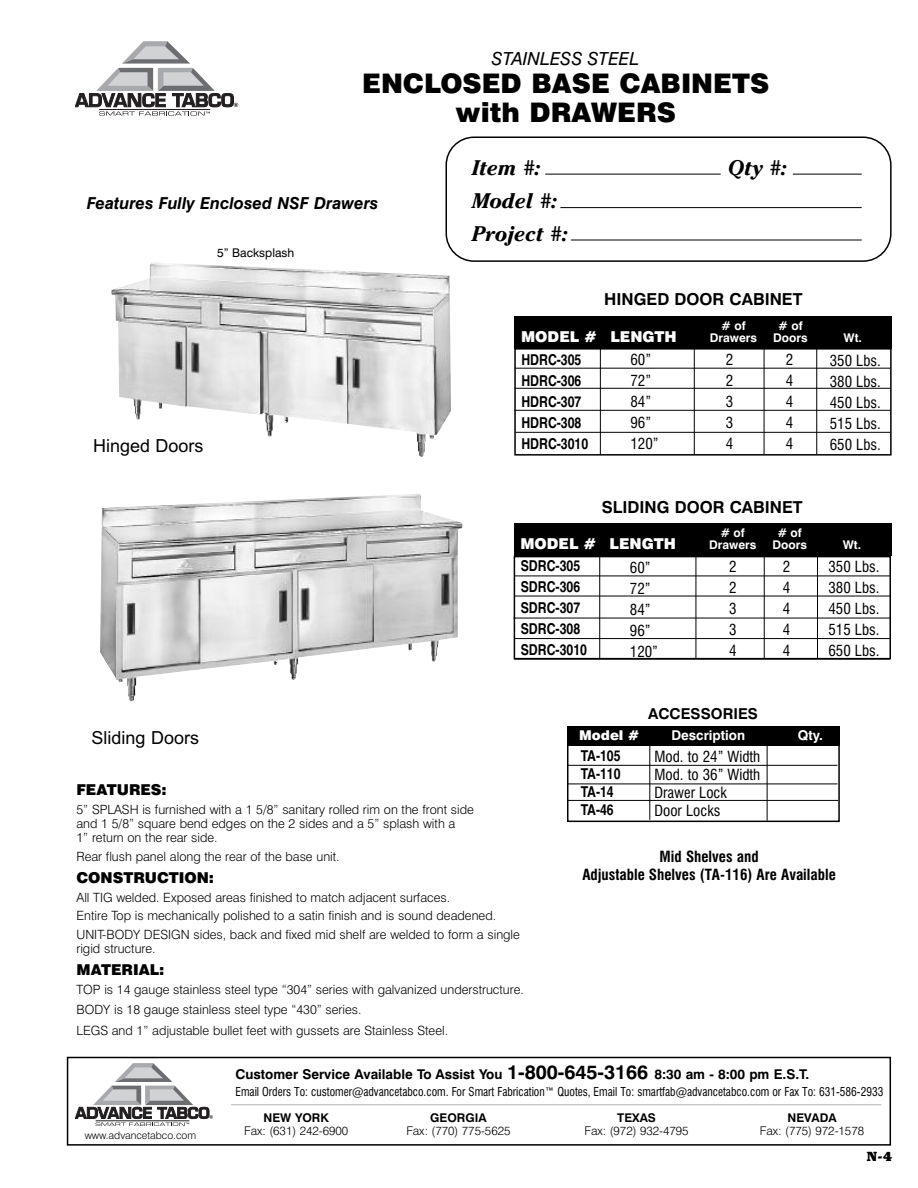
<style>
.page{position:relative;width:918px;height:1188px;background:#fff}
.page>*{position:absolute;margin:0;border:0;box-sizing:border-box;transform-origin:0 0}
.t1{font:900 27px/28.5px "Swiss 721 BT";color:#000;text-align:center}
.t2{font:italic 700 21px/33px "Cheltenham";color:#000}
.t3{font:18px "Arial";color:#000}
.t4{font:italic 18px "Swiss 721 BT";color:#000}
.t5{font:700 16.5px "Swiss 721 BT";color:#000}
.t6{font:italic 700 16.5px "Swiss 721 BT";color:#000}
.t7{font:condensed 15px/21px "Swiss 721 BT";color:#000;text-align:justify}
.t8{font:700 condensed 15px/21px "Helvetica";color:#000}
.t9{font:700 condensed 15px/18px "Swiss 721 BT";color:#000;text-align:center}
.t10{font:900 15px "Swiss 721 BT";color:#000}
.t11{font:900 15px "Swiss 721 BT";color:#fff}
.t12{font:700 15px "Swiss 721 BT";color:#000}
.t13{font:700 13.5px "Swiss 721 BT";color:#000}
.t14{font:700 13.5px "Swiss 721 BT";color:#fff}
.t15{font:900 13.5px "Swiss 721 BT";color:#fff}
.t16{font:700 13.5px "Bookman";color:#000}
.t17{font:300 12.75px/14.2px "Swiss 721 BT";color:#000}
.t18{font:condensed 12px "Swiss 721 BT";color:#000;scale:.95 1}
.t19{font:300 12px "Swiss 721 BT";color:#000}
.t20{font:700 12px "Swiss 721 BT";color:#fff}
.t21{font:700 12px "Swiss 721 BT";color:#000}
.t22{font:12px "Swiss 721 BT";color:#000}
.t23{font:300 10.5px "Swiss 721 BT";color:#000}
.s1{font-size:19.5px}
</style>
<div class="page">
<svg style="left:446px;top:136px;width:446px;height:126px"></svg>
<hr style="left:545px;top:174px;width:176px;height:1px;background:#000">
<hr style="left:793px;top:174px;width:69px;height:1px;background:#000">
<hr style="left:560px;top:207px;width:302px;height:1px;background:#000">
<hr style="left:571px;top:240px;width:291px;height:1px;background:#000">
<svg style="left:75px;top:41px;width:163px;height:75px"></svg>
<img style="left:111px;top:262px;width:340px;height:195px">
<img style="left:100px;top:494px;width:362px;height:207px">
<div style="left:92px;top:438px;width:135px;height:24px;background:#fff"></div>
<div style="left:567px;top:744px;width:273px;height:78px;border:2px solid #000"></div>
<div style="left:567px;top:726px;width:273px;height:20px;background:#000"></div>
<hr style="left:567px;top:765px;width:270px;height:1px;background:#000">
<hr style="left:567px;top:784px;width:271px;height:1px;background:#000">
<hr style="left:567px;top:800px;width:271px;height:1px;background:#000">
<hr style="left:650px;top:734px;width:1px;height:86px;background:#000">
<hr style="left:767px;top:731px;width:1px;height:90px;background:#000">
<div style="left:67px;top:1057px;width:824px;height:89px;border:2px solid #000"></div>
<svg style="left:75px;top:1063px;width:138px;height:63px"></svg>
<hr style="left:231px;top:1105px;width:650px;height:1px;background:#b3b3b3">
<div style="left:514px;top:348px;width:378px;height:108px;border:2px solid #000"></div>
<hr style="left:515px;top:368px;width:376px;height:1px;background:#000">
<hr style="left:515px;top:388px;width:376px;height:1px;background:#000">
<hr style="left:514px;top:410px;width:377px;height:1px;background:#000">
<hr style="left:515px;top:432px;width:376px;height:1px;background:#000">
<div style="left:514px;top:316px;width:378px;height:33px;background:#000"></div>
<hr style="left:600px;top:343px;width:1px;height:111px;background:#000">
<hr style="left:816px;top:344px;width:1px;height:110px;background:#000">
<hr style="left:694px;top:343px;width:1px;height:111px;background:#000">
<hr style="left:764px;top:343px;width:1px;height:111px;background:#000">
<div style="left:514px;top:556px;width:377px;height:103px;border:2px solid #000"></div>
<hr style="left:514px;top:576px;width:376px;height:1px;background:#000">
<hr style="left:514px;top:596px;width:376px;height:1px;background:#000">
<hr style="left:514px;top:618px;width:376px;height:1px;background:#000">
<hr style="left:514px;top:659px;width:376px;height:1px;background:#000">
<hr style="left:515px;top:638px;width:375px;height:1px;background:#000">
<hr style="left:599px;top:551px;width:1px;height:108px;background:#000">
<hr style="left:817px;top:552px;width:1px;height:107px;background:#000">
<hr style="left:764px;top:552px;width:1px;height:107px;background:#000">
<hr style="left:696px;top:551px;width:1px;height:107px;background:#000">
<div style="left:514px;top:523px;width:377px;height:33px;background:#000"></div>
<h3 class="t4" style="left:492px;top:52px;width:149px">STAINLESS STEEL</h3>
<h1 class="t1" style="left:362px;top:72px;width:409px">ENCLOSED BASE CABINETS with DRAWERS</h1>
<p class="t6" style="left:87px;top:197px;width:293px">Features Fully Enclosed NSF Drawers</p>
<p class="t22" style="left:217px;top:249px;width:79px">5” Backsplash</p>
<h3 class="t3" style="left:93px;top:436px;width:112px">Hinged Doors</h3>
<h2 class="t2" style="left:472px;top:153px;width:70px">Item #:</h2>
<h2 class="t2" style="left:728px;top:153px;width:60px">Qty #:</h2>
<h2 class="t2" style="left:472px;top:186px;width:97px">Model #:<br>Project #:</h2>
<p class="t5" style="left:604px;top:293px;width:200px">HINGED DOOR CABINET</p>
<p class="t20" style="left:721px;top:322px;width:26px"># of</p>
<p class="t20" style="left:778px;top:322px;width:26px"># of</p>
<p class="t11" style="left:521px;top:331px;width:157px">MODEL # LENGTH</p>
<p class="t20" style="left:710px;top:334px;width:49px">Drawers</p>
<p class="t20" style="left:773px;top:334px;width:36px">Doors</p>
<p class="t20" style="left:844px;top:334px;width:20px">Wt.</p>
<p class="t7" style="left:830px;top:350px;width:53px">350 Lbs.<br>380 Lbs.<br>450 Lbs.<br>515 Lbs.<br>650 Lbs.</p>
<p class="t8" style="left:521px;top:350px;width:68px">HDRC-305<br>HDRC-306<br>HDRC-307<br>HDRC-308<br>HDRC-3010</p>
<p class="t7" style="left:630px;top:349px;width:30px;text-align:left">60”<br>72”<br>84”<br>96”<br>120”</p>
<p class="t7" style="left:726px;top:350px;width:9px">2<br>2<br>3<br>3<br>4</p>
<p class="t7" style="left:786px;top:350px;width:9px">2<br>4<br>4<br>4<br>4</p>
<p class="t5" style="left:602px;top:501px;width:202px">SLIDING DOOR CABINET</p>
<p class="t20" style="left:721px;top:529px;width:26px"># of</p>
<p class="t20" style="left:778px;top:529px;width:26px"># of</p>
<p class="t11" style="left:520px;top:539px;width:157px">MODEL # LENGTH</p>
<p class="t20" style="left:709px;top:541px;width:49px">Drawers</p>
<p class="t20" style="left:773px;top:541px;width:36px">Doors</p>
<p class="t20" style="left:843px;top:541px;width:20px">Wt.</p>
<p class="t8" style="left:521px;top:556px;width:68px">SDRC-305<br>SDRC-306<br>SDRC-307<br>SDRC-308<br>SDRC-3010</p>
<p class="t7" style="left:630px;top:557px;width:30px;text-align:left">60”<br>72”<br>84”<br>96”<br>120”</p>
<p class="t7" style="left:828px;top:556px;width:53px">350 Lbs.<br>380 Lbs.<br>450 Lbs.<br>515 Lbs.<br>650 Lbs.</p>
<p class="t7" style="left:729px;top:556px;width:9px">2<br>2<br>3<br>3<br>4</p>
<p class="t7" style="left:783px;top:556px;width:9px">2<br>4<br>4<br>4<br>4</p>
<h3 class="t3" style="left:92px;top:727px;width:109px">Sliding Doors</h3>
<p class="t10" style="left:76px;top:785px;width:92px">FEATURES:</p>
<p class="t17" style="left:76px;top:804px;width:399px">5” SPLASH is furnished with a 1 5/8” sanitary rolled rim on the front side and 1 5/8” square bend edges on the 2 sides and a 5” splash with a<br>1” return on the rear side.</p>
<p class="t17" style="left:76px;top:851px;width:265px">Rear flush panel along the rear of the base unit.</p>
<p class="t10" style="left:76px;top:872px;width:139px">CONSTRUCTION:</p>
<p class="t17" style="left:76px;top:889px;width:445px;line-height:18.6px">All TIG welded. Exposed areas finished to match adjacent surfaces.<br>Entire Top is mechanically polished to a satin finish and is sound deadened.<br>UNIT-BODY DESIGN sides, back and fixed mid shelf are welded to form a single</p>
<p class="t17" style="left:76px;top:943px;width:81px">rigid structure.</p>
<p class="t10" style="left:76px;top:964px;width:90px">MATERIAL:</p>
<p class="t17" style="left:76px;top:980px;width:449px;line-height:20.7px">TOP is 14 gauge stainless steel type “304” series with galvanized understructure.<br>BODY is 18 gauge stainless steel type “430” series.<br>LEGS and 1” adjustable bullet feet with gussets are Stainless Steel.</p>
<p class="t12" style="left:648px;top:708px;width:111px">ACCESSORIES</p>
<p class="t7" style="left:654px;top:748px;width:107px;line-height:18px;text-align:left">Mod. to 24” Width<br>Mod. to 36” Width<br>Drawer Lock<br>Door Locks</p>
<p class="t15" style="left:579px;top:730px;width:61px">Model #</p>
<p class="t14" style="left:671px;top:730px;width:75px">Description</p>
<p class="t14" style="left:798px;top:730px;width:27px">Qty.</p>
<p class="t8" style="left:581px;top:748px;width:41px;line-height:18px">TA-105<br>TA-110<br>TA-14<br>TA-46</p>
<p class="t9" style="left:582px;top:848px;width:255px">Mid Shelves and<br>Adjustable Shelves (TA-116) Are Available</p>
<p class="t13" style="left:236px;top:1069px;width:575px">Customer Service Available To Assist You <span class="s1">1-800-645-3166</span> 8:30 am - 8:00 pm E.S.T.</p>
<p class="t18" style="left:236px;top:1084px;width:684px">Email Orders To: customer@advancetabco.com. For Smart Fabrication™ Quotes, Email To: smartfab@advancetabco.com or Fax To: 631-586-2933</p>
<p class="t21" style="left:264px;top:1113px;width:67px">NEW YORK</p>
<p class="t21" style="left:430px;top:1113px;width:58px">GEORGIA</p>
<p class="t21" style="left:617px;top:1113px;width:40px">TEXAS</p>
<p class="t21" style="left:788px;top:1113px;width:51px">NEVADA</p>
<p class="t23" style="left:85px;top:1131px;width:113px">www.advancetabco.com</p>
<p class="t19" style="left:244px;top:1127px;width:106px">Fax: (631) 242-6900</p>
<p class="t19" style="left:406px;top:1127px;width:106px">Fax: (770) 775-5625</p>
<p class="t19" style="left:584px;top:1127px;width:106px">Fax: (972) 932-4795</p>
<p class="t19" style="left:760px;top:1127px;width:106px">Fax: (775) 972-1578</p>
<p class="t16" style="left:867px;top:1151px;width:27px">N-4</p>
</div>
